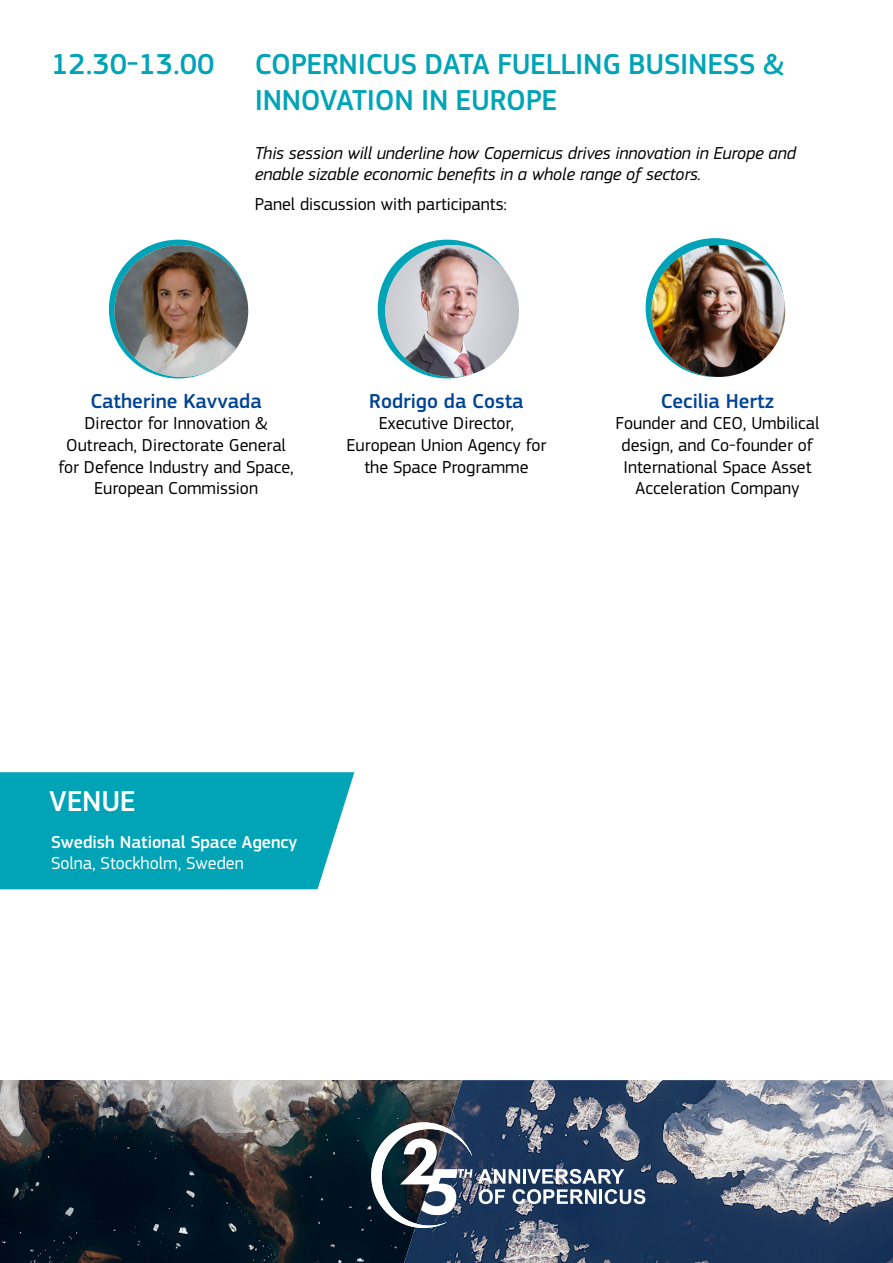
<style>
.page{position:relative;width:893px;height:1263px;background:#fff}
.page>*{position:absolute;margin:0;border:0;box-sizing:border-box;transform-origin:0 0}
.t1{font:500 30px/36px "EC Square Sans Pro";letter-spacing:-.01em;color:#00a4b6}
.t2{font:500 30px "EC Square Sans Pro";letter-spacing:-.01em;color:#fff}
.t3{font:500 21px "EC Square Sans Pro";color:#004494}
.t4{font:18px/21.6px "EC Square Sans Pro";color:#000;text-align:center}
.t5{font:italic 18px/21.6px "EC Square Sans Pro";letter-spacing:-.005em;color:#000}
.t6{font:500 18px "EC Square Sans Pro";color:#fff}
.t7{font:18px "EC Square Sans Pro";color:#fff}
</style>
<div class="page">
<img style="left:0;top:1080px;width:404px;height:183px">
<img style="left:404px;top:1080px;width:489px;height:183px">
<svg style="left:478px;top:1169px;width:167px;height:35px"></svg>
<svg style="left:371px;top:1122px;width:101px;height:106px"></svg>
<div style="left:0;top:772px;width:354px;height:117px;background:#00a4b6"></div>
<div style="left:109px;top:240px;width:139px;height:138px;background:#00a4b6;border-radius:50%"></div>
<div style="left:646px;top:238px;width:138px;height:139px;background:#00a4b6;border-radius:50%"></div>
<img style="left:115px;top:245px;width:133px;height:132px">
<img style="left:651px;top:245px;width:134px;height:132px">
<div style="left:378px;top:240px;width:138px;height:138px;background:#00a4b6;border-radius:50%"></div>
<img style="left:385px;top:245px;width:134px;height:132px">
<h1 class="t1" style="left:51px;top:46px;width:164px">12.30-13.00</h1>
<h1 class="t1" style="left:255px;top:46px;width:531px">COPERNICUS DATA FUELLING BUSINESS &amp;<br>INNOVATION IN EUROPE</h1>
<p class="t5" style="left:255px;top:142px;width:543px">This session will underline how Copernicus drives innovation in Europe and enable sizable economic benefits in a whole range of sectors.</p>
<p class="t4" style="left:255px;top:194px;width:254px">Panel discussion with participants:</p>
<p class="t3" style="left:90px;top:389px;width:173px">Catherine Kavvada</p>
<p class="t4" style="left:58px;top:413px;width:237px">Director for Innovation &amp;<br>Outreach, Directorate General for Defence Industry and Space,<br>European Commission</p>
<p class="t3" style="left:369px;top:389px;width:156px">Rodrigo da Costa</p>
<p class="t4" style="left:347px;top:413px;width:201px">Executive Director,<br>European Union Agency for the Space Programme</p>
<p class="t3" style="left:661px;top:389px;width:115px">Cecilia Hertz</p>
<p class="t4" style="left:616px;top:413px;width:205px">Founder and CEO, Umbilical design, and Co-founder of<br>International Space Asset<br>Acceleration Company</p>
<h1 class="t2" style="left:49px;top:783px;width:88px">VENUE</h1>
<p class="t6" style="left:51px;top:831px;width:248px">Swedish National Space Agency</p>
<p class="t7" style="left:51px;top:853px;width:194px">Solna, Stockholm, Sweden</p>
</div>
